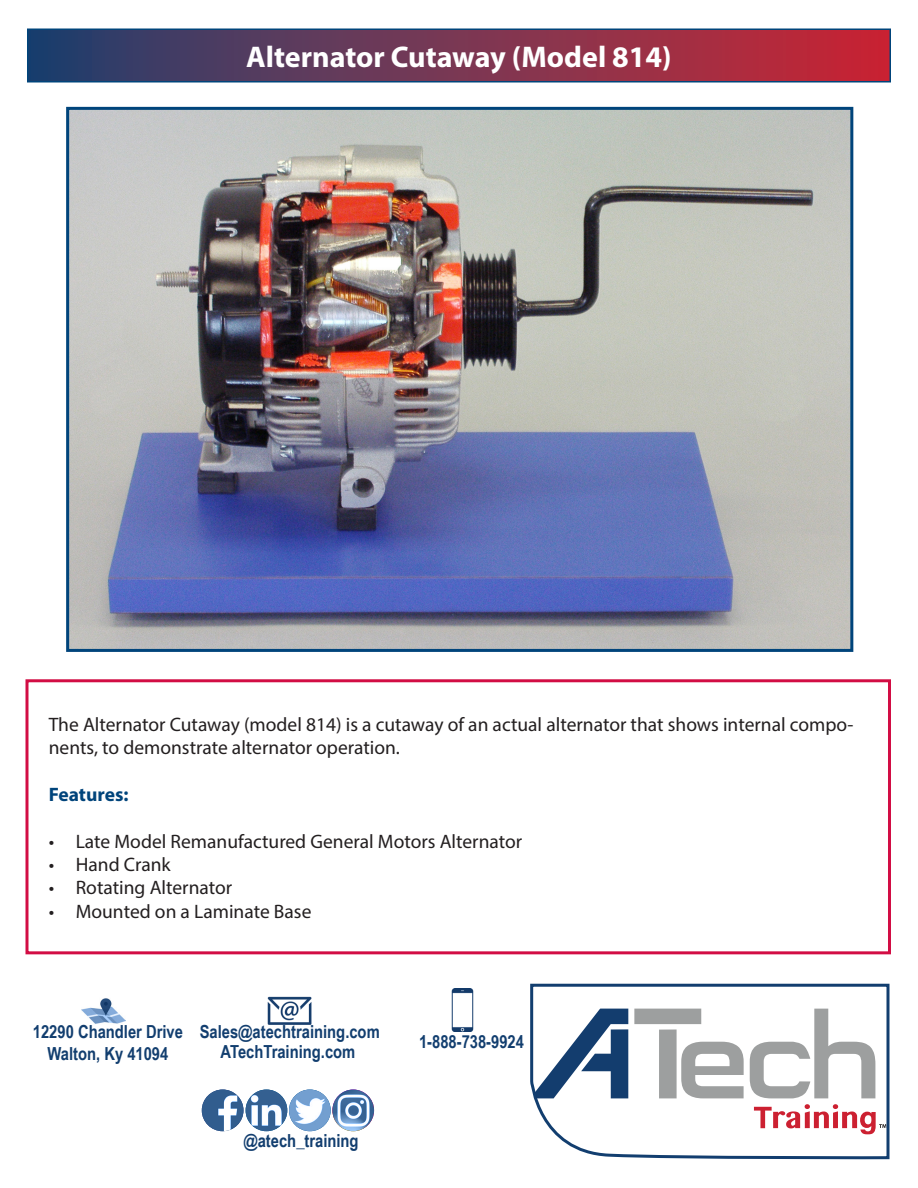
<style>
.page{position:relative;width:918px;height:1188px;background:#fff}
.page>*{position:absolute;margin:0;border:0;box-sizing:border-box;transform-origin:0 0}
.t1{font:700 30px "Myriad Pro";color:#fff}
.t2{font:19.5px/23.4px "Myriad Pro";color:#231f20}
.t3{font:700 19.5px "Myriad Pro";color:#00447b}
.t4{font:700 18px/21.6px "Arial Narrow";color:#123e6f;text-align:center}
</style>
<div class="page">
<div style="left:28px;top:29px;width:862px;height:53px;background:linear-gradient(to right,#23426f,#cc2735)"></div>
<div style="left:27px;top:28px;width:864px;height:54px;border:2px solid #00447b"></div>
<div style="left:25px;top:679px;width:866px;height:275px;border:3px solid #d20d44"></div>
<img style="left:70px;top:111px;width:779px;height:537px">
<div style="left:66px;top:107px;width:787px;height:545px;border:3px solid #00447b"></div>
<img style="left:82px;top:998px;width:43px;height:26px">
<img style="left:268px;top:996px;width:43px;height:29px">
<img style="left:451px;top:988px;width:23px;height:44px">
<img style="left:202px;top:1090px;width:42px;height:41px">
<img style="left:246px;top:1090px;width:41px;height:41px">
<img style="left:289px;top:1090px;width:85px;height:41px">
<svg style="left:332px;top:1090px;width:42px;height:41px"></svg>
<svg style="left:530px;top:983px;width:360px;height:177px"></svg>
<p class="t1" style="left:246px;top:37px;width:427px">Alternator Cutaway (Model 814)</p>
<p class="t2" style="left:49px;top:712px;width:806px">The Alternator Cutaway (model 814) is a cutaway of an actual alternator that shows internal compo&shy;nents, to demonstrate alternator operation.</p>
<p class="t3" style="left:49px;top:781px;width:81px">Features:</p>
<p class="t2" style="left:49px;top:829px;width:475px">• Late Model Remanufactured General Motors Alternator</p>
<p class="t2" style="left:49px;top:852px;width:123px">• Hand Crank</p>
<p class="t2" style="left:49px;top:876px;width:185px">• Rotating Alternator</p>
<p class="t2" style="left:49px;top:899px;width:264px">• Mounted on a Laminate Base</p>
<p class="t4" style="left:33px;top:1020px;width:152px">12290 Chandler Drive<br>Walton, Ky 41094</p>
<p class="t4" style="left:200px;top:1020px;width:182px">Sales@atechtraining.com</p>
<p class="t4" style="left:221px;top:1040px;width:136px">ATechTraining.com</p>
<p class="t4" style="left:243px;top:1129px;width:117px">@atech_training</p>
<p class="t4" style="left:419px;top:1030px;width:107px">1-888-738-9924</p>
</div>
